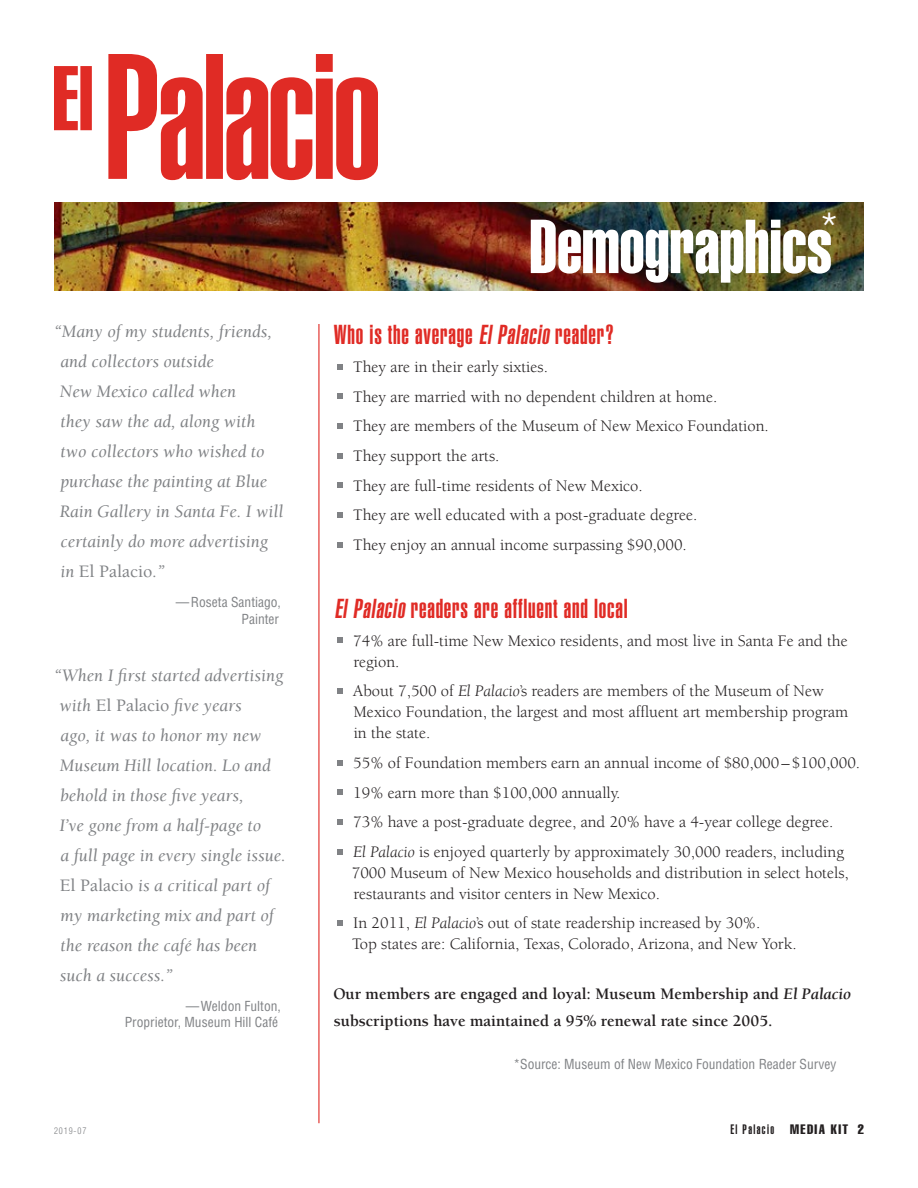
<style>
.page{position:relative;width:918px;height:1188px;background:#fff}
.page>*{position:absolute;margin:0;border:0;box-sizing:border-box;transform-origin:0 0}
.t1{font:75px "Helvetica Extra Compressed";color:#fff}
.t2{font:900 extra-condensed 27px "Helvetica";letter-spacing:.03em;color:#e02b25}
.t3{font:italic 18px/30px "Berkeley";color:#808285}
.t4{font:16.5px/29.7px "Berkeley";color:#231f20}
.t5{font:700 16.5px/27px "Berkeley";color:#231f20}
.t6{font:condensed 13.5px/16.5px "Helvetica";color:#808285;text-align:right}
.t7{font:900 extra-condensed 13.5px "Helvetica";letter-spacing:.1em;color:#231f20}
.t8{font:300 condensed 9px "Helvetica";letter-spacing:.1em;color:#808285}
.s1{font-weight:500;font-style:normal}
.s2{font-style:italic}
.s3{font-weight:400}
</style>
<div class="page">
<hr style="left:318px;top:324px;width:2px;height:799px;background:#e02b25">
<svg style="left:54px;top:54px;width:324px;height:126px"></svg>
<img style="left:54px;top:202px;width:810px;height:88px">
<svg style="left:337px;top:364px;width:6px;height:5px"></svg>
<svg style="left:337px;top:394px;width:6px;height:5px"></svg>
<svg style="left:337px;top:423px;width:6px;height:6px"></svg>
<svg style="left:337px;top:453px;width:6px;height:5px"></svg>
<svg style="left:337px;top:483px;width:6px;height:5px"></svg>
<svg style="left:337px;top:512px;width:6px;height:6px"></svg>
<svg style="left:337px;top:542px;width:6px;height:5px"></svg>
<svg style="left:337px;top:638px;width:6px;height:5px"></svg>
<svg style="left:337px;top:688px;width:6px;height:6px"></svg>
<svg style="left:337px;top:760px;width:6px;height:5px"></svg>
<svg style="left:337px;top:790px;width:6px;height:5px"></svg>
<svg style="left:337px;top:819px;width:6px;height:6px"></svg>
<svg style="left:337px;top:849px;width:6px;height:5px"></svg>
<svg style="left:337px;top:921px;width:6px;height:5px"></svg>
<p class="t3" style="left:60px;top:317px;width:225px;text-indent:-6px">“Many of my students, friends, and collectors outside<br>New Mexico called when<br>they saw the ad, along with two collectors who wished to purchase the painting at Blue<br>Rain Gallery in Santa Fe. I will certainly do more advertising in <span class="s1">El Palacio</span>.”</p>
<p class="t6" style="left:176px;top:594px;width:107px">—Roseta Santiago,<br>Painter</p>
<p class="t3" style="left:54px;top:661px;width:233px">“When I first started advertising with <span class="s1">El Palacio</span> five years<br>ago, it was to honor my new<br>Museum Hill location. Lo and behold in those five years,<br>I’ve gone from a half-page to<br>a full page in every single issue.<br><span class="s1">El Palacio</span> is a critical part of my marketing mix and part of the reason the café has been such a success.”</p>
<p class="t6" style="left:125px;top:998px;width:158px">—Weldon Fulton,<br>Proprietor, Museum Hill Café</p>
<h1 class="t1" style="left:529px;top:201px;width:310px">Demographics<sup>*</sup></h1>
<h2 class="t2" style="left:334px;top:319px;width:282px">Who is the average El Palacio reader?</h2>
<p class="t4" style="left:353px;top:352px;width:417px">They are in their early sixties.<br>They are married with no dependent children at home.<br>They are members of the Museum of New Mexico Foundation.<br>They support the arts.<br>They are full-time residents of New Mexico.<br>They are well educated with a post-graduate degree.<br>They enjoy an annual income surpassing $90,000.</p>
<h2 class="t2" style="left:334px;top:593px;width:295px">El Palacio readers are affluent and local</h2>
<p class="t4" style="left:353px;top:630px;width:496px;line-height:21px">74% are full-time New Mexico residents, and most live in Santa Fe and the region.</p>
<p class="t4" style="left:353px;top:681px;width:497px;line-height:21px">About 7,500 of <span class="s2">El Palacio</span>’s readers are members of the Museum of New<br>Mexico Foundation, the largest and most affluent art membership program in the state.</p>
<p class="t4" style="left:353px;top:748px;width:509px">55% of Foundation members earn an annual income of $80,000–$100,000.<br>19% earn more than $100,000 annually.<br>73% have a post-graduate degree, and 20% have a 4-year college degree.<br><span class="s2">El Palacio</span> is enjoyed quarterly by approximately 30,000 readers, including</p>
<p class="t4" style="left:352px;top:863px;width:499px;line-height:21px">7000 Museum of New Mexico households and distribution in select hotels, restaurants and visitor centers in New Mexico.</p>
<p class="t4" style="left:352px;top:913px;width:446px;line-height:21px">In 2011, <span class="s2">El Palacio</span>’s out of state readership increased by 30%.<br>Top states are: California, Texas, Colorado, Arizona, and New York.</p>
<p class="t5" style="left:333px;top:980px;width:519px">Our members are engaged and loyal: Museum Membership and <span class="s2">El Palacio </span>subscriptions have maintained a 95% renewal rate since 2005.</p>
<p class="t6" style="left:513px;top:1056px;width:325px">*Source: Museum of New Mexico Foundation Reader Survey</p>
<p class="t8" style="left:54px;top:1125px;width:34px">2019-07</p>
<p class="t7" style="left:730px;top:1122px;width:135px">El Palacio <span class="s3">MEDIA KIT 2</span></p>
</div>
